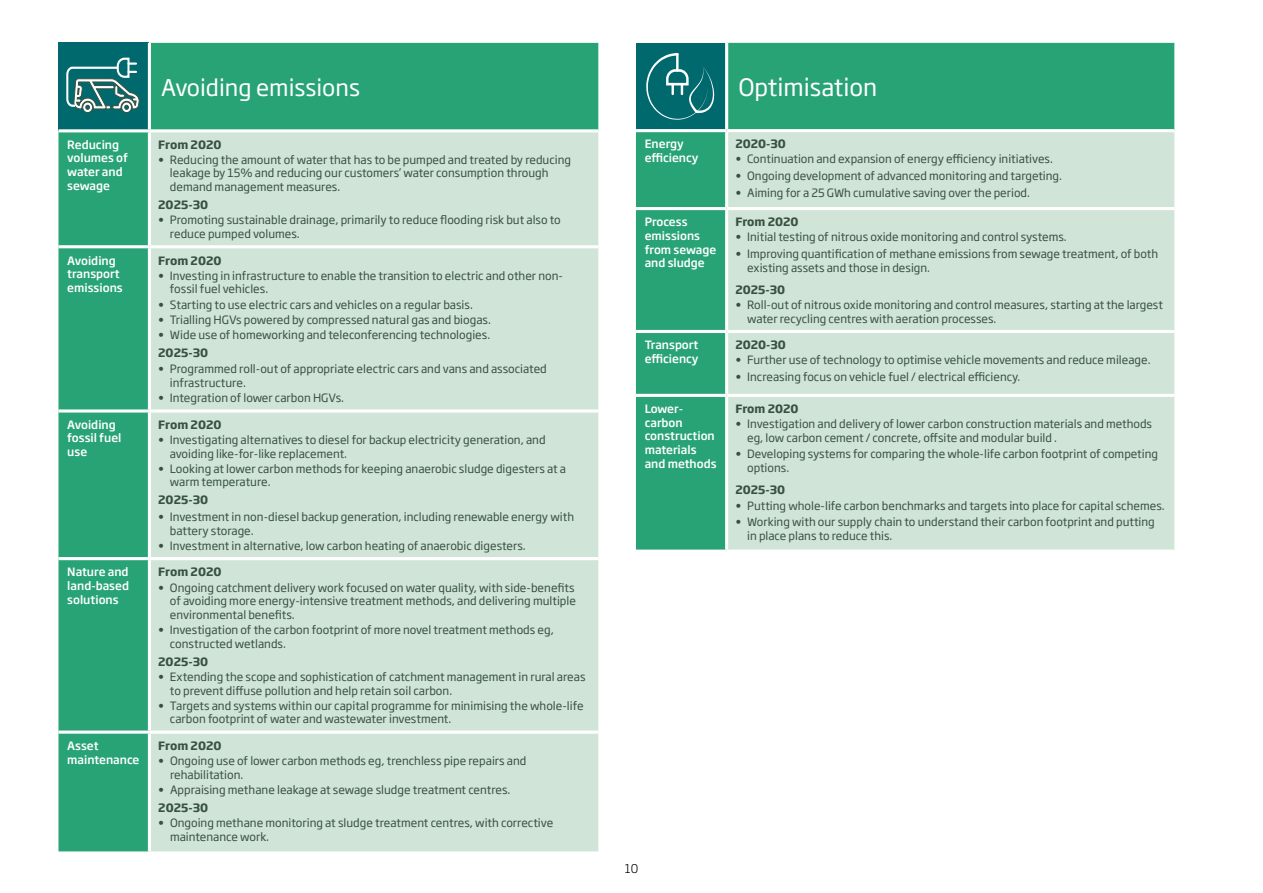
<style>
.page{position:relative;width:1263px;height:893px;background:#fff}
.page>*{position:absolute;margin:0;border:0;box-sizing:border-box;transform-origin:0 0}
.t1{font:23.7px "Soho Gothic Pro";color:#fff}
.t2{font:22.8px "Soho Gothic Pro";color:#fff}
.t3{font:300 12px "Soho Gothic Pro";color:#000}
.t4{font:11.4px/13.6px "Soho Gothic Pro";color:#375143}
.t5{font:500 11.4px/13.6px "Soho Gothic Pro";color:#fff}
.t6{font:700 11.4px "Soho Gothic Pro";color:#375143}
</style>
<div class="page">
<div style="left:58px;top:43px;width:540px;height:808px;background:#27a376"></div>
<div style="left:151px;top:132px;width:447px;height:719px;background:#d0e4d7"></div>
<hr style="left:58px;top:129px;width:91px;height:3px;background:#fff">
<hr style="left:149px;top:129px;width:449px;height:3px;background:#fff">
<hr style="left:58px;top:245px;width:91px;height:3px;background:#fff">
<hr style="left:149px;top:245px;width:449px;height:3px;background:#fff">
<svg style="left:58px;top:409px;width:91px;height:4px"></svg>
<svg style="left:149px;top:409px;width:449px;height:4px;fill:#f0f6f3"></svg>
<hr style="left:148px;top:43px;width:3px;height:86px;background:#fff">
<hr style="left:148px;top:132px;width:3px;height:113px;background:#fff">
<hr style="left:148px;top:248px;width:3px;height:161px;background:#fff">
<hr style="left:148px;top:413px;width:3px;height:144px;background:#fff">
<hr style="left:148px;top:734px;width:3px;height:117px;background:#fff">
<hr style="left:149px;top:557px;width:449px;height:3px;background:#fff">
<hr style="left:149px;top:731px;width:449px;height:3px;background:#fff">
<hr style="left:58px;top:557px;width:91px;height:3px;background:#fff">
<hr style="left:148px;top:560px;width:3px;height:171px;background:#fff">
<hr style="left:58px;top:731px;width:91px;height:3px;background:#fff">
<svg style="left:65px;top:57px;width:75px;height:58px"></svg>
<div style="left:636px;top:43px;width:538px;height:507px;background:#27a376"></div>
<div style="left:728px;top:132px;width:446px;height:418px;background:#d0e4d7"></div>
<hr style="left:636px;top:129px;width:91px;height:3px;background:#fff">
<hr style="left:727px;top:129px;width:447px;height:3px;background:#fff">
<hr style="left:636px;top:207px;width:91px;height:3px;background:#fff">
<hr style="left:727px;top:207px;width:447px;height:3px;background:#fff">
<hr style="left:636px;top:330px;width:91px;height:3px;background:#fff">
<hr style="left:727px;top:330px;width:447px;height:3px;background:#fff">
<hr style="left:725px;top:43px;width:3px;height:86px;background:#fff">
<hr style="left:725px;top:132px;width:3px;height:75px;background:#fff">
<hr style="left:725px;top:210px;width:3px;height:120px;background:#fff">
<hr style="left:725px;top:333px;width:3px;height:61px;background:#fff">
<hr style="left:727px;top:394px;width:447px;height:3px;background:#fff">
<hr style="left:636px;top:394px;width:91px;height:3px;background:#fff">
<hr style="left:725px;top:397px;width:3px;height:153px;background:#fff">
<svg style="left:646px;top:53px;width:68px;height:67px"></svg>
<h2 class="t2" style="left:161px;top:70px;width:200px">Avoiding emissions</h2>
<p class="t5" style="left:67px;top:137px;width:62px">Reducing volumes of water and sewage</p>
<p class="t6" style="left:158px;top:135px;width:65px">From 2020</p>
<p class="t4" style="left:170px;top:152px;width:403px;text-indent:-12px">• Reducing the amount of water that has to be pumped and treated by reducing leakage by 15% and reducing our customers’ water consumption through demand management measures.</p>
<p class="t6" style="left:158px;top:196px;width:51px">2025-30</p>
<p class="t4" style="left:170px;top:213px;width:392px;text-indent:-12px">• Promoting sustainable drainage, primarily to reduce flooding risk but also to reduce pumped volumes.</p>
<p class="t5" style="left:67px;top:253px;width:57px">Avoiding transport emissions</p>
<p class="t6" style="left:158px;top:251px;width:65px">From 2020</p>
<p class="t4" style="left:170px;top:268px;width:395px;text-indent:-12px">• Investing in infrastructure to enable the transition to electric and other non&shy;fossil fuel vehicles.</p>
<p class="t4" style="left:158px;top:297px;width:316px">• Starting to use electric cars and vehicles on a regular basis.</p>
<p class="t4" style="left:158px;top:312px;width:334px">• Trialling HGVs powered by compressed natural gas and biogas.</p>
<p class="t4" style="left:158px;top:327px;width:333px">• Wide use of homeworking and teleconferencing technologies.</p>
<p class="t6" style="left:158px;top:344px;width:51px">2025-30</p>
<p class="t4" style="left:170px;top:362px;width:378px;text-indent:-12px">• Programmed roll-out of appropriate electric cars and vans and associated infrastructure.</p>
<p class="t4" style="left:158px;top:391px;width:187px">• Integration of lower carbon HGVs.</p>
<p class="t5" style="left:67px;top:417px;width:56px">Avoiding fossil fuel use</p>
<p class="t6" style="left:158px;top:415px;width:65px">From 2020</p>
<p class="t4" style="left:170px;top:432px;width:377px;text-indent:-12px">• Investigating alternatives to diesel for backup electricity generation, and avoiding like-for-like replacement.</p>
<p class="t4" style="left:170px;top:461px;width:398px;text-indent:-12px">• Looking at lower carbon methods for keeping anaerobic sludge digesters at a warm temperature.</p>
<p class="t6" style="left:158px;top:491px;width:51px">2025-30</p>
<p class="t4" style="left:170px;top:509px;width:406px;text-indent:-12px">• Investment in non-diesel backup generation, including renewable energy with battery storage.</p>
<p class="t4" style="left:158px;top:538px;width:369px">• Investment in alternative, low carbon heating of anaerobic digesters.</p>
<p class="t5" style="left:67px;top:565px;width:63px;text-align:justify">Nature and land-based solutions</p>
<p class="t6" style="left:158px;top:563px;width:65px">From 2020</p>
<p class="t4" style="left:170px;top:580px;width:407px;text-indent:-12px">• Ongoing catchment delivery work focused on water quality, with side-benefits of avoiding more energy-intensive treatment methods, and delivering multiple environmental benefits.</p>
<p class="t4" style="left:170px;top:622px;width:385px;text-indent:-12px">• Investigation of the carbon footprint of more novel treatment methods eg, constructed wetlands.</p>
<p class="t6" style="left:158px;top:652px;width:51px">2025-30</p>
<p class="t4" style="left:170px;top:669px;width:417px;text-indent:-12px">• Extending the scope and sophistication of catchment management in rural areas to prevent diffuse pollution and help retain soil carbon.</p>
<p class="t4" style="left:170px;top:698px;width:415px;text-indent:-12px">• Targets and systems within our capital programme for minimising the whole-life carbon footprint of water and wastewater investment.</p>
<p class="t5" style="left:67px;top:738px;width:74px">Asset maintenance</p>
<p class="t6" style="left:158px;top:737px;width:65px">From 2020</p>
<p class="t4" style="left:170px;top:753px;width:358px;text-indent:-12px">• Ongoing use of lower carbon methods eg, trenchless pipe repairs and rehabilitation.</p>
<p class="t4" style="left:158px;top:782px;width:354px">• Appraising methane leakage at sewage sludge treatment centres.</p>
<p class="t6" style="left:158px;top:799px;width:51px">2025-30</p>
<p class="t4" style="left:170px;top:815px;width:385px;text-indent:-12px">• Ongoing methane monitoring at sludge treatment centres, with corrective maintenance work.</p>
<h1 class="t1" style="left:738px;top:69px;width:141px">Optimisation</h1>
<p class="t5" style="left:645px;top:137px;width:55px">Energy efficiency</p>
<p class="t6" style="left:735px;top:135px;width:52px">2020-30</p>
<p class="t4" style="left:735px;top:152px;width:319px">• Continuation and expansion of energy efficiency initiatives.</p>
<p class="t4" style="left:735px;top:168px;width:328px">• Ongoing development of advanced monitoring and targeting.</p>
<p class="t4" style="left:735px;top:185px;width:296px">• Aiming for a 25 GWh cumulative saving over the period.</p>
<p class="t5" style="left:645px;top:215px;width:73px">Process emissions from sewage and sludge</p>
<p class="t6" style="left:735px;top:213px;width:65px">From 2020</p>
<p class="t4" style="left:735px;top:230px;width:333px">• Initial testing of nitrous oxide monitoring and control systems.</p>
<p class="t4" style="left:747px;top:246px;width:412px;text-indent:-12px">• Improving quantification of methane emissions from sewage treatment, of both existing assets and those in design.</p>
<p class="t6" style="left:735px;top:281px;width:51px">2025-30</p>
<p class="t4" style="left:747px;top:297px;width:417px;text-indent:-12px">• Roll-out of nitrous oxide monitoring and control measures, starting at the largest water recycling centres with aeration processes.</p>
<p class="t5" style="left:645px;top:337px;width:55px">Transport efficiency</p>
<p class="t6" style="left:735px;top:336px;width:52px">2020-30</p>
<p class="t4" style="left:735px;top:353px;width:417px">• Further use of technology to optimise vehicle movements and reduce mileage.</p>
<p class="t4" style="left:735px;top:369px;width:286px">• Increasing focus on vehicle fuel / electrical efficiency.</p>
<p class="t5" style="left:645px;top:401px;width:73px">Lower&shy;carbon construction materials and methods</p>
<p class="t6" style="left:735px;top:400px;width:65px">From 2020</p>
<p class="t4" style="left:747px;top:417px;width:406px;text-indent:-12px">• Investigation and delivery of lower carbon construction materials and methods eg, low carbon cement / concrete, offsite and modular build .</p>
<p class="t4" style="left:747px;top:447px;width:412px;text-indent:-12px">• Developing systems for comparing the whole-life carbon footprint of competing options.</p>
<p class="t6" style="left:735px;top:481px;width:51px">2025-30</p>
<p class="t4" style="left:735px;top:498px;width:431px">• Putting whole-life carbon benchmarks and targets into place for capital schemes.</p>
<p class="t4" style="left:747px;top:514px;width:409px;text-indent:-12px">• Working with our supply chain to understand their carbon footprint and putting in place plans to reduce this.</p>
<p class="t3" style="left:625px;top:859px;width:15px">10</p>
</div>
